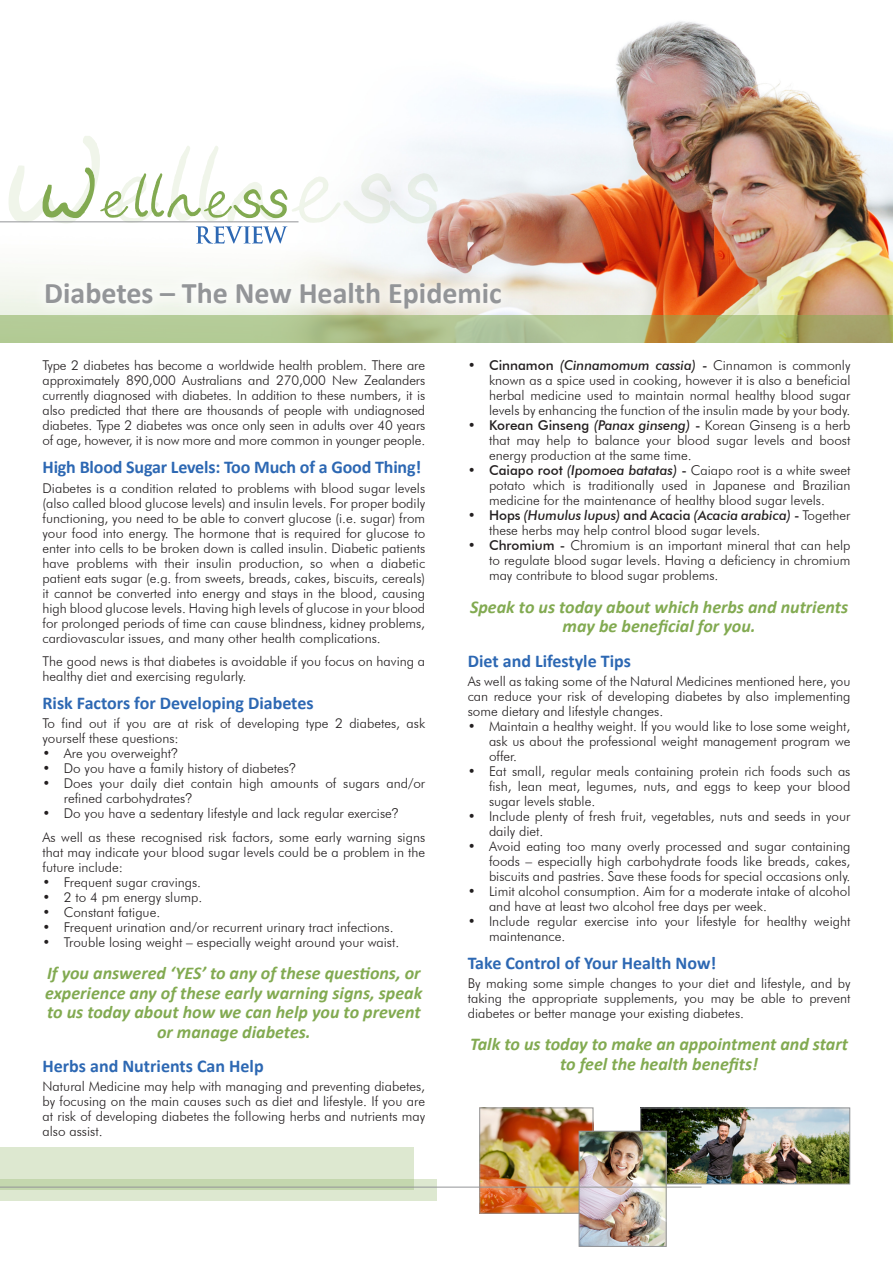
<style>
.page{position:relative;width:893px;height:1263px;background:#fff}
.page>*{position:absolute;margin:0;border:0;box-sizing:border-box;transform-origin:0 0}
.t1{font:700 30px "Calibri";color:#939598}
.t2{font:italic 700 18px/19.5px "Calibri";color:#82aa51;text-align:center}
.t3{font:700 18px "Calibri";color:#2d68b3}
.t4{font:300 13.5px/15px "Futura BT";color:#231f20;text-align:justify}
.s1{font-family:"Swiss 721 BT"}
.s2{font-weight:500}
.s3{font-weight:500;font-style:italic}
</style>
<div class="page">
<img style="left:642px;top:1109px;width:206px;height:73px">
<div style="left:640px;top:1107px;width:210px;height:77px;border:1px solid #939598"></div>
<img style="left:481px;top:1109px;width:110px;height:102px">
<div style="left:479px;top:1107px;width:114px;height:106px;border:1px solid #939598"></div>
<img style="left:581px;top:1133px;width:84px;height:112px">
<div style="left:579px;top:1131px;width:88px;height:116px;border:1px solid #939598"></div>
<img style="left:0;top:21px;width:893px;height:295px">
<svg style="left:0;top:316px;width:893px;height:27px;background:#afbc83"></svg>
<div style="left:0;top:1148px;width:414px;height:42px;background:#dde8d0"></div>
<svg style="left:0;top:1179px;width:437px;height:22px;background:#d0dfc0"></svg>
<svg style="left:7px;top:136px;width:431px;height:108px"></svg>
<hr style="left:0;top:222px;width:299px;height:1px;background:#939598">
<hr style="left:0;top:1187px;width:701px;height:1px;background:#939598">
<div style="left:30px;top:268px;width:486px;height:56px;background:#fff;opacity:.75"></div>
<p class="t1" style="left:44px;top:275px;width:459px">Diabetes – The New Health Epidemic</p>
<p class="t4" style="left:43px;top:358px;width:384px">Type 2 diabetes has become a worldwide health problem. There are approximately 890,000 Australians and 270,000 New Zealanders currently diagnosed with diabetes. In addition to these numbers, it is also predicted that there are thousands of people with undiagnosed diabetes. Type 2 diabetes was once only seen in adults over 40 years of age, however, it is now more and more common in younger people.</p>
<p class="t3" style="left:43px;top:456px;width:380px">High Blood Sugar Levels: Too Much of a Good Thing!</p>
<p class="t4" style="left:43px;top:480px;width:384px">Diabetes is a condition related to problems with blood sugar levels (also called blood glucose levels) and insulin levels. For proper bodily functioning, you need to be able to convert glucose (i.e. sugar) from your food into energy. The hormone that is required for glucose to enter into cells to be broken down is called insulin. Diabetic patients have problems with their insulin production, so when a diabetic patient eats sugar (e.g. from sweets, breads, cakes, biscuits, cereals) it cannot be converted into energy and stays in the blood, causing high blood glucose levels. Having high levels of glucose in your blood for prolonged periods of time can cause blindness, kidney problems, cardiovascular issues, and many other health complications.</p>
<p class="t4" style="left:43px;top:654px;width:384px">The good news is that diabetes is avoidable if you focus on having a healthy diet and exercising regularly.</p>
<p class="t3" style="left:43px;top:692px;width:273px">Risk Factors for Developing Diabetes</p>
<p class="t4" style="left:43px;top:716px;width:384px">To find out if you are at risk of developing type 2 diabetes, ask yourself these questions:</p>
<p class="t4" style="left:43px;top:746px;width:137px">• Are you overweight<span class="s1">?</span></p>
<p class="t4" style="left:43px;top:761px;width:255px">• Do you have a family history of diabetes<span class="s1">?</span></p>
<p class="t4" style="left:64px;top:776px;width:363px;text-indent:-21px">• Does your daily diet contain high amounts of sugars and/or refined carbohydrates<span class="s1">?</span></p>
<p class="t4" style="left:43px;top:806px;width:358px">• Do you have a sedentary lifestyle and lack regular exercise<span class="s1">?</span></p>
<p class="t4" style="left:43px;top:829px;width:384px">As well as these recognised risk factors, some early warning signs that may indicate your blood sugar levels could be a problem in the future include:</p>
<p class="t4" style="left:43px;top:874px;width:160px">• Frequent sugar cravings.</p>
<p class="t4" style="left:43px;top:889px;width:161px">• 2 to 4 pm energy slump.</p>
<p class="t4" style="left:43px;top:904px;width:119px">• Constant fatigue.</p>
<p class="t4" style="left:43px;top:919px;width:353px">• Frequent urination and/or recurrent urinary tract infections.</p>
<p class="t4" style="left:43px;top:934px;width:358px">• Trouble losing weight – especially weight around your waist.</p>
<p class="t2" style="left:45px;top:963px;width:379px">If you answered ‘YES’ to any of these questions, or experience any of these early warning signs, speak to us today about how we can help you to prevent or manage diabetes.</p>
<p class="t3" style="left:43px;top:1055px;width:223px">Herbs and Nutrients Can Help</p>
<p class="t4" style="left:43px;top:1079px;width:384px">Natural Medicine may help with managing and preventing diabetes, by focusing on the main causes such as diet and lifestyle. If you are at risk of developing diabetes the following herbs and nutrients may also assist.</p>
<p class="t4" style="left:489px;top:358px;width:363px;text-indent:-21px">• <span class="s2">Cinnamon</span> <span class="s3">(Cinnamomum cassia)</span> <span class="s2">-</span> Cinnamon is commonly known as a spice used in cooking, however it is also a beneficial herbal medicine used to maintain normal healthy blood sugar levels by enhancing the function of the insulin made by your body.</p>
<p class="t4" style="left:489px;top:418px;width:363px;text-indent:-21px">• <span class="s2">Korean Ginseng</span> <span class="s3">(Panax ginseng)</span> <span class="s2">-</span> Korean Ginseng is a herb that may help to balance your blood sugar levels and boost energy production at the same time.</p>
<p class="t4" style="left:489px;top:463px;width:363px;text-indent:-21px">• <span class="s2">Caiapo root</span> <span class="s3">(Ipomoea batatas)</span> <span class="s2">-</span> Caiapo root is a white sweet potato which is traditionally used in Japanese and Brazilian medicine for the maintenance of healthy blood sugar levels.</p>
<p class="t4" style="left:489px;top:508px;width:363px;text-indent:-21px">• <span class="s2">Hops</span> <span class="s3">(Humulus lupus)</span> <span class="s2">and Acacia</span> <span class="s3">(Acacia arabica)</span> <span class="s2">-</span> Together these herbs may help control blood sugar levels.</p>
<p class="t4" style="left:489px;top:538px;width:363px;text-indent:-21px">• <span class="s2">Chromium -</span> Chromium is an important mineral that can help to regulate blood sugar levels. Having a deficiency in chromium may contribute to blood sugar problems.</p>
<p class="t2" style="left:470px;top:596px;width:380px">Speak to us today about which herbs and nutrients may be beneficial for you.</p>
<p class="t3" style="left:468px;top:649px;width:165px">Diet and Lifestyle Tips</p>
<p class="t4" style="left:468px;top:673px;width:384px">As well as taking some of the Natural Medicines mentioned here, you can reduce your risk of developing diabetes by also implementing some dietary and lifestyle changes.</p>
<p class="t4" style="left:489px;top:718px;width:363px;text-indent:-21px">• Maintain a healthy weight. If you would like to lose some weight, ask us about the professional weight management program we offer.</p>
<p class="t4" style="left:489px;top:763px;width:363px;text-indent:-21px">• Eat small, regular meals containing protein rich foods such as fish, lean meat, legumes, nuts, and eggs to keep your blood sugar levels stable.</p>
<p class="t4" style="left:489px;top:808px;width:363px;text-indent:-21px">• Include plenty of fresh fruit, vegetables, nuts and seeds in your daily diet.</p>
<p class="t4" style="left:489px;top:838px;width:363px;text-indent:-21px">• Avoid eating too many overly processed and sugar containing foods – especially high carbohydrate foods like breads, cakes, biscuits and pastries. Save these foods for special occasions only.</p>
<p class="t4" style="left:489px;top:883px;width:363px;text-indent:-21px">• Limit alcohol consumption. Aim for a moderate intake of alcohol and have at least two alcohol free days per week.</p>
<p class="t4" style="left:489px;top:913px;width:363px;text-indent:-21px">• Include regular exercise into your lifestyle for healthy weight maintenance.</p>
<p class="t3" style="left:468px;top:952px;width:250px">Take Control of Your Health Now!</p>
<p class="t4" style="left:468px;top:976px;width:384px">By making some simple changes to your diet and lifestyle, and by taking the appropriate supplements, you may be able to prevent diabetes or better manage your existing diabetes.</p>
<p class="t2" style="left:470px;top:1034px;width:379px">Talk to us today to make an appointment and start to feel the health benefits!</p>
</div>
